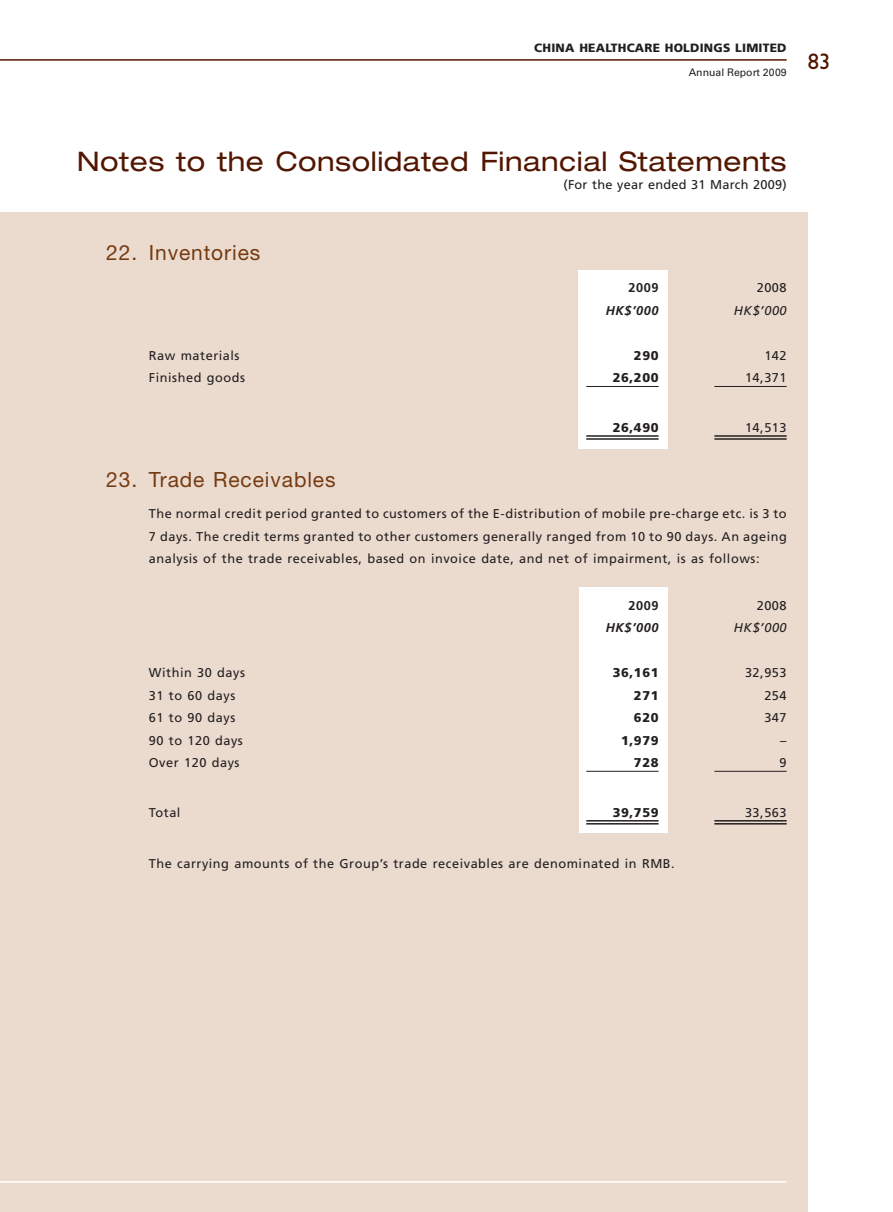
<style>
.page{position:relative;width:893px;height:1212px;background:#fff}
.page>*{position:absolute;margin:0;border:0;box-sizing:border-box;transform-origin:0 0}
.t1{font:expanded 27px "Helvetica Neue LT Std";letter-spacing:.02em;color:#531600}
.t2{font:22.5px "Gill Sans Std";color:#531600}
.t3{font:21px "Helvetica Neue LT Std";letter-spacing:.04em;color:#753b12}
.t4{font:12.75px/22.5px "Frutiger LT Std";letter-spacing:.04em;color:#231f20;text-align:justify}
.t5{font:900 12.75px "Frutiger LT Std";letter-spacing:.045em;color:#231f20}
.t6{font:12.75px "Frutiger LT Std";letter-spacing:.015em;color:#231f20}
.t7{font:italic 700 12.75px "Frutiger LT Std";letter-spacing:.04em;color:#231f20}
.t8{font:italic 12.75px "Frutiger LT Std";letter-spacing:.04em;color:#231f20}
.t9{font:700 12.75px "Frutiger LT Std";letter-spacing:.04em;color:#231f20}
.t10{font:900 12px "Frutiger LT Std";letter-spacing:.02em;color:#231f20}
.t11{font:10.5px "Univers LT Std";color:#231f20}
</style>
<div class="page">
<div style="left:0;top:213px;width:808px;height:999px;background:#ebdbcf"></div>
<hr style="left:0;top:1181px;width:787px;height:1px;background:#fff">
<hr style="left:0;top:59px;width:787px;height:2px;background:#531600">
<div style="left:578px;top:270px;width:90px;height:178px;background:#fff"></div>
<hr style="left:586px;top:386px;width:73px;height:1px;background:#231f20">
<hr style="left:714px;top:386px;width:73px;height:1px;background:#231f20">
<hr style="left:586px;top:435px;width:73px;height:2px;background:#231f20">
<hr style="left:586px;top:438px;width:73px;height:2px;background:#231f20">
<hr style="left:714px;top:435px;width:73px;height:2px;background:#231f20">
<hr style="left:714px;top:438px;width:73px;height:2px;background:#231f20">
<div style="left:579px;top:587px;width:89px;height:246px;background:#fff"></div>
<hr style="left:586px;top:771px;width:73px;height:1px;background:#231f20">
<hr style="left:714px;top:771px;width:73px;height:1px;background:#231f20">
<hr style="left:586px;top:820px;width:73px;height:1px;background:#231f20">
<hr style="left:586px;top:823px;width:73px;height:1px;background:#231f20">
<hr style="left:714px;top:820px;width:73px;height:1px;background:#231f20">
<hr style="left:714px;top:823px;width:73px;height:1px;background:#231f20">
<p class="t10" style="left:534px;top:41px;width:254px">CHINA HEALTHCARE HOLDINGS LIMITED</p>
<p class="t11" style="left:689px;top:66px;width:99px">Annual Report 2009</p>
<p class="t2" style="left:808px;top:48px;width:24px">83</p>
<p class="t1" style="left:77px;top:145px;width:711px">Notes to the Consolidated Financial Statements</p>
<p class="t6" style="left:563px;top:177px;width:225px">(For the year ended 31 March 2009)</p>
<p class="t3" style="left:106px;top:240px;width:156px">22. Inventories</p>
<p class="t9" style="left:629px;top:280px;width:31px">2009</p>
<p class="t4" style="left:757px;top:277px;width:31px">2008</p>
<p class="t7" style="left:606px;top:303px;width:54px">HK$’000</p>
<p class="t8" style="left:734px;top:303px;width:54px">HK$’000</p>
<p class="t4" style="left:149px;top:344px;width:92px">Raw materials</p>
<p class="t5" style="left:634px;top:348px;width:26px">290</p>
<p class="t4" style="left:764px;top:344px;width:24px">142</p>
<p class="t4" style="left:149px;top:367px;width:98px">Finished goods</p>
<p class="t5" style="left:613px;top:370px;width:47px">26,200</p>
<p class="t4" style="left:745px;top:367px;width:43px">14,371</p>
<p class="t5" style="left:613px;top:420px;width:47px">26,490</p>
<p class="t4" style="left:745px;top:416px;width:43px">14,513</p>
<p class="t3" style="left:106px;top:467px;width:231px">23. Trade Receivables</p>
<p class="t4" style="left:149px;top:502px;width:640px">The normal credit period granted to customers of the E-distribution of mobile pre-charge etc. is 3 to 7 days. The credit terms granted to other customers generally ranged from 10 to 90 days. An ageing analysis of the trade receivables, based on invoice date, and net of impairment, is as follows:</p>
<p class="t9" style="left:629px;top:598px;width:31px">2009</p>
<p class="t4" style="left:757px;top:594px;width:31px">2008</p>
<p class="t7" style="left:606px;top:620px;width:54px">HK$’000</p>
<p class="t8" style="left:734px;top:620px;width:54px">HK$’000</p>
<p class="t4" style="left:149px;top:661px;width:98px">Within 30 days</p>
<p class="t5" style="left:613px;top:665px;width:47px">36,161</p>
<p class="t4" style="left:745px;top:661px;width:43px">32,953</p>
<p class="t4" style="left:149px;top:684px;width:88px">31 to 60 days</p>
<p class="t5" style="left:634px;top:687px;width:26px">271</p>
<p class="t4" style="left:764px;top:684px;width:24px">254</p>
<p class="t4" style="left:149px;top:706px;width:88px">61 to 90 days</p>
<p class="t5" style="left:634px;top:710px;width:26px">620</p>
<p class="t4" style="left:764px;top:706px;width:24px">347</p>
<p class="t4" style="left:149px;top:729px;width:96px">90 to 120 days</p>
<p class="t5" style="left:621px;top:732px;width:39px">1,979</p>
<p class="t4" style="left:780px;top:729px;width:8px">–</p>
<p class="t4" style="left:149px;top:751px;width:92px">Over 120 days</p>
<p class="t5" style="left:634px;top:755px;width:26px">728</p>
<p class="t4" style="left:780px;top:751px;width:9px">9</p>
<p class="t4" style="left:149px;top:801px;width:33px">Total</p>
<p class="t5" style="left:613px;top:804px;width:47px">39,759</p>
<p class="t4" style="left:745px;top:801px;width:43px">33,563</p>
<p class="t4" style="left:149px;top:852px;width:527px">The carrying amounts of the Group’s trade receivables are denominated in RMB.</p>
</div>
